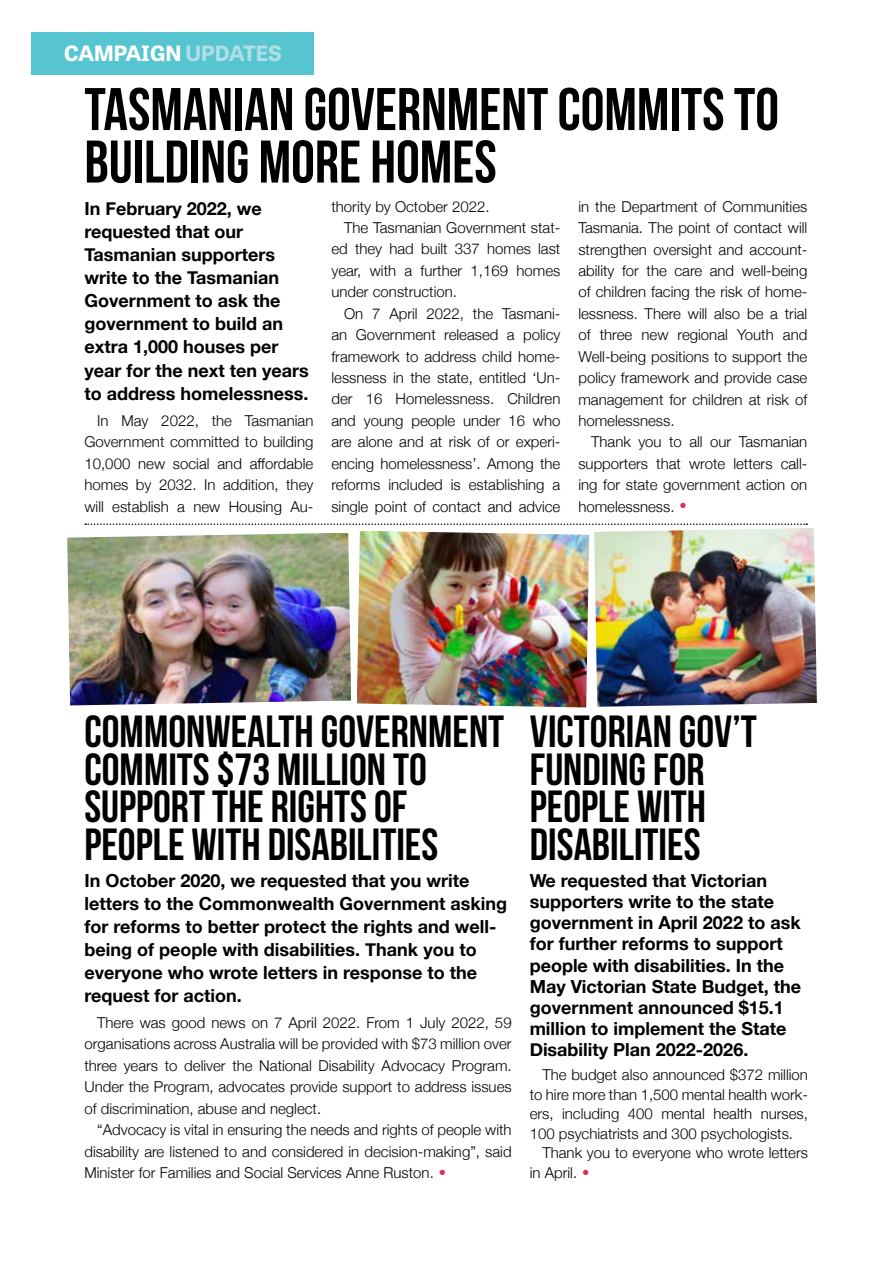
<style>
.page{position:relative;width:893px;height:1263px;background:#fff}
.page>*{position:absolute;margin:0;border:0;box-sizing:border-box;transform-origin:0 0}
.t1{font:60px/52.5px "Bebas Neue";color:#000}
.t2{font:45px/37.5px "Bebas Neue";color:#000}
.t3{font:700 21px "Tablet Gothic Wide";color:#fff}
.t4{font:700 18px/23.1px "Helvetica Neue";color:#000}
.t5{font:300 15px/21.5px "Helvetica Neue";color:#000;text-align:justify}
.s1{color:#aedfe6}
.s2{font-weight:700;font-size:24px;color:#d5314f}
</style>
<div class="page">
<div style="left:32px;top:32px;width:282px;height:42px;background:#56c5d0"></div>
<svg style="left:85px;top:523px;width:722px;height:2px"></svg>
<img style="left:67px;top:533px;width:284px;height:172px">
<img style="left:357px;top:531px;width:232px;height:176px">
<img style="left:594px;top:528px;width:223px;height:179px">
<h3 class="t3" style="left:64px;top:38px;width:219px">CAMPAIGN <span class="s1">UPDATES</span></h3>
<h1 class="t1" style="left:84px;top:82px;width:696px">TASMANIAN GOVERNMENT COMMITS TO<br>BUILDING MORE HOMES</h1>
<p class="t4" style="left:84px;top:197px;width:226px">In February 2022, we requested that our<br>Tasmanian supporters write to the Tasmanian<br>Government to ask the government to build an extra 1,000 houses per year for the next ten years to address homelessness.</p>
<p class="t5" style="left:84px;top:408px;width:230px;text-indent:13px">In May 2022, the Tasmanian Government committed to building 10,000 new social and affordable homes by 2032. In addition, they will establish a new Housing Au-</p>
<p class="t5" style="left:331px;top:194px;width:160px">thority by October 2022.</p>
<p class="t5" style="left:344px;top:216px;width:218px">The Tasmanian Government stat-</p>
<p class="t5" style="left:331px;top:237px;width:230px">ed they had built 337 homes last</p>
<p class="t5" style="left:331px;top:259px;width:230px">year, with a further 1,169 homes</p>
<p class="t5" style="left:331px;top:280px;width:127px">under construction.</p>
<p class="t5" style="left:344px;top:302px;width:218px">On 7 April 2022, the Tasmani-</p>
<p class="t5" style="left:331px;top:323px;width:230px">an Government released a policy</p>
<p class="t5" style="left:331px;top:344px;width:230px">framework to address child home-</p>
<p class="t5" style="left:331px;top:366px;width:230px">lessness in the state, entitled ‘Un-</p>
<p class="t5" style="left:331px;top:387px;width:230px">der 16 Homelessness. Children</p>
<p class="t5" style="left:331px;top:409px;width:230px">and young people under 16 who</p>
<p class="t5" style="left:331px;top:430px;width:230px">are alone and at risk of or experi-</p>
<p class="t5" style="left:331px;top:452px;width:230px">encing homelessness’. Among the</p>
<p class="t5" style="left:331px;top:473px;width:230px">reforms included is establishing a</p>
<p class="t5" style="left:331px;top:494px;width:230px">single point of contact and advice</p>
<p class="t5" style="left:578px;top:195px;width:230px">in the Department of Communities Tasmania. The point of contact will strengthen oversight and account&shy;ability for the care and well-being of children facing the risk of home&shy;lessness. There will also be a trial of three new regional Youth and Well-being positions to support the policy framework and provide case management for children at risk of homelessness.</p>
<p class="t5" style="left:578px;top:430px;width:230px;text-indent:13px">Thank you to all our Tasmanian supporters that wrote letters call&shy;ing for state government action on homelessness. <span class="s2">•</span></p>
<h2 class="t2" style="left:84px;top:712px;width:421px">COMMONWEALTH GOVERNMENT<br>COMMITS $73 MILLION TO<br>SUPPORT THE RIGHTS OF<br>PEOPLE WITH DISABILITIES</h2>
<p class="t4" style="left:84px;top:870px;width:424px">In October 2020, we requested that you write letters to the Commonwealth Government asking for reforms to better protect the rights and well&shy;being of people with disabilities. Thank you to everyone who wrote letters in response to the request for action.</p>
<p class="t5" style="left:84px;top:1010px;width:429px;text-indent:13px">There was good news on 7 April 2022. From 1 July 2022, 59 organisations across Australia will be provided with $73 million over three years to deliver the National Disability Advocacy Program.<br>Under the Program, advocates provide support to address issues of discrimination, abuse and neglect.</p>
<p class="t5" style="left:84px;top:1118px;width:429px;text-indent:13px">“Advocacy is vital in ensuring the needs and rights of people with disability are listened to and considered in decision-making”, said Minister for Families and Social Services Anne Ruston. <span class="s2">•</span></p>
<h2 class="t2" style="left:530px;top:712px;width:228px">VICTORIAN GOV’T<br>FUNDING FOR<br>PEOPLE WITH<br>DISABILITIES</h2>
<p class="t4" style="left:530px;top:871px;width:273px;line-height:21.1px">We requested that Victorian supporters write to the state government in April 2022 to ask for further reforms to support people with disabilities. In the<br>May Victorian State Budget, the government announced $15.1 million to implement the State<br>Disability Plan 2022-2026.</p>
<p class="t5" style="left:542px;top:1063px;width:267px">The budget also announced $372 million</p>
<p class="t5" style="left:530px;top:1082px;width:280px">to hire more than 1,500 mental health work-</p>
<p class="t5" style="left:530px;top:1102px;width:280px">ers, including 400 mental health nurses,</p>
<p class="t5" style="left:530px;top:1121px;width:265px">100 psychiatrists and 300 psychologists.</p>
<p class="t5" style="left:542px;top:1141px;width:267px">Thank you to everyone who wrote letters</p>
<p class="t5" style="left:530px;top:1161px;width:62px">in April. <span class="s2">•</span></p>
</div>
